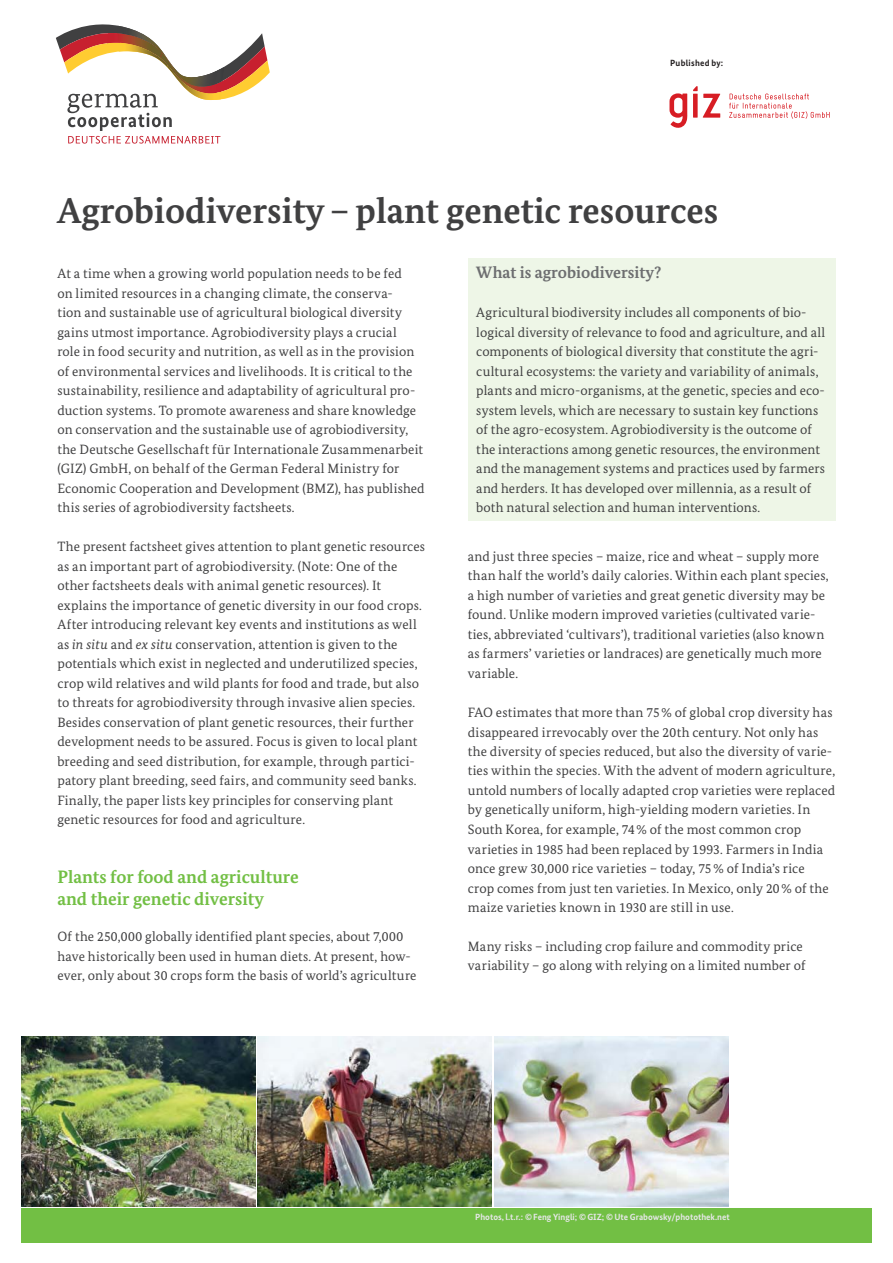
<style>
.page{position:relative;width:893px;height:1263px;background:#fff}
.page>*{position:absolute;margin:0;border:0;box-sizing:border-box;transform-origin:0 0}
.t1{font:700 36px "Bundes Serif";color:#404041}
.t2{font:700 18px/22.5px "Bundes Serif";color:#72bf44}
.t3{font:700 16.5px "Bundes Serif";color:#6d6e70}
.t4{font:13.5px/19.5px "Bundes Serif";letter-spacing:.01em;color:#404041}
.t5{font:700 9px "Bundes Sans";color:#e6e7e8}
.t6{font:700 9px "Bundes Sans";letter-spacing:.025em;color:#231f20}
.s1{font-style:italic}
</style>
<div class="page">
<div style="left:21px;top:1208px;width:851px;height:34px;background:#72bf44"></div>
<div style="left:468px;top:258px;width:368px;height:263px;background:#eef6e7"></div>
<img style="left:21px;top:1036px;width:234px;height:170px">
<img style="left:258px;top:1036px;width:234px;height:170px">
<img style="left:494px;top:1037px;width:234px;height:169px">
<svg style="left:56px;top:24px;width:214px;height:120px"></svg>
<svg style="left:669px;top:93px;width:18px;height:35px"></svg>
<svg style="left:693px;top:86px;width:27px;height:32px"></svg>
<svg style="left:729px;top:94px;width:100px;height:25px"></svg>
<p class="t6" style="left:670px;top:59px;width:55px">Published by:</p>
<h1 class="t1" style="left:57px;top:195px;width:662px">Agrobiodiversity – plant genetic resources</h1>
<p class="t4" style="left:57px;top:265px;width:369px">At a time when a growing world population needs to be fed<br>on limited resources in a changing climate, the conserva-<br>tion and sustainable use of agricultural biological diversity gains utmost importance. Agrobiodiversity plays a crucial<br>role in food security and nutrition, as well as in the provision of environmental services and livelihoods. It is critical to the sustainability, resilience and adaptability of agricultural pro&shy;duction systems. To promote awareness and share knowledge on conservation and the sustainable use of agrobiodiversity, the Deutsche Gesellschaft für Internationale Zusammenarbeit (GIZ) GmbH, on behalf of the German Federal Ministry for Economic Cooperation and Development (BMZ), has published this series of agrobiodiversity factsheets.</p>
<p class="t4" style="left:57px;top:538px;width:369px">The present factsheet gives attention to plant genetic resources as an important part of agrobiodiversity. (Note: One of the other factsheets deals with animal genetic resources). It explains the importance of genetic diversity in our food crops.<br>After introducing relevant key events and institutions as well as <span class="s1">in situ</span> and <span class="s1">ex situ</span> conservation, attention is given to the potentials which exist in neglected and underutilized species, crop wild relatives and wild plants for food and trade, but also to threats for agrobiodiversity through invasive alien species.<br>Besides conservation of plant genetic resources, their further development needs to be assured. Focus is given to local plant breeding and seed distribution, for example, through partici&shy;patory plant breeding, seed fairs, and community seed banks.<br>Finally, the paper lists key principles for conserving plant genetic resources for food and agriculture.</p>
<h2 class="t2" style="left:57px;top:866px;width:243px">Plants for food and agriculture and their genetic diversity</h2>
<p class="t4" style="left:57px;top:928px;width:361px">Of the 250,000 globally identified plant species, about 7,000 have historically been used in human diets. At present, how&shy;ever, only about 30 crops form the basis of world’s agriculture</p>
<p class="t3" style="left:476px;top:266px;width:186px">What is agrobiodiversity?</p>
<p class="t4" style="left:476px;top:304px;width:350px">Agricultural biodiversity includes all components of bio&shy;logical diversity of relevance to food and agriculture, and all components of biological diversity that constitute the agri&shy;cultural ecosystems: the variety and variability of animals, plants and micro-organisms, at the genetic, species and eco&shy;system levels, which are necessary to sustain key functions of the agro-ecosystem. Agrobiodiversity is the outcome of the interactions among genetic resources, the environment and the management systems and practices used by farmers and herders. It has developed over millennia, as a result of both natural selection and human interventions.</p>
<p class="t4" style="left:468px;top:548px;width:362px">and just three species – maize, rice and wheat – supply more than half the world’s daily calories. Within each plant species, a high number of varieties and great genetic diversity may be found. Unlike modern improved varieties (cultivated varie&shy;ties, abbreviated ‘cultivars’), traditional varieties (also known as farmers’ varieties or landraces) are genetically much more variable.</p>
<p class="t4" style="left:468px;top:704px;width:369px">FAO estimates that more than 75 % of global crop diversity has disappeared irrevocably over the 20th century. Not only has the diversity of species reduced, but also the diversity of varie&shy;ties within the species. With the advent of modern agriculture, untold numbers of locally adapted crop varieties were replaced by genetically uniform, high-yielding modern varieties. In South Korea, for example, 74 % of the most common crop varieties in 1985 had been replaced by 1993. Farmers in India once grew 30,000 rice varieties – today, 75 % of India’s rice<br>crop comes from just ten varieties. In Mexico, only 20 % of the maize varieties known in 1930 are still in use.</p>
<p class="t4" style="left:468px;top:938px;width:339px">Many risks – including crop failure and commodity price variability – go along with relying on a limited number of</p>
<p class="t5" style="left:475px;top:1213px;width:256px">Photos, l.t.r.: © Feng Yingli; © GIZ; © Ute Grabowsky/photothek.net</p>
</div>
